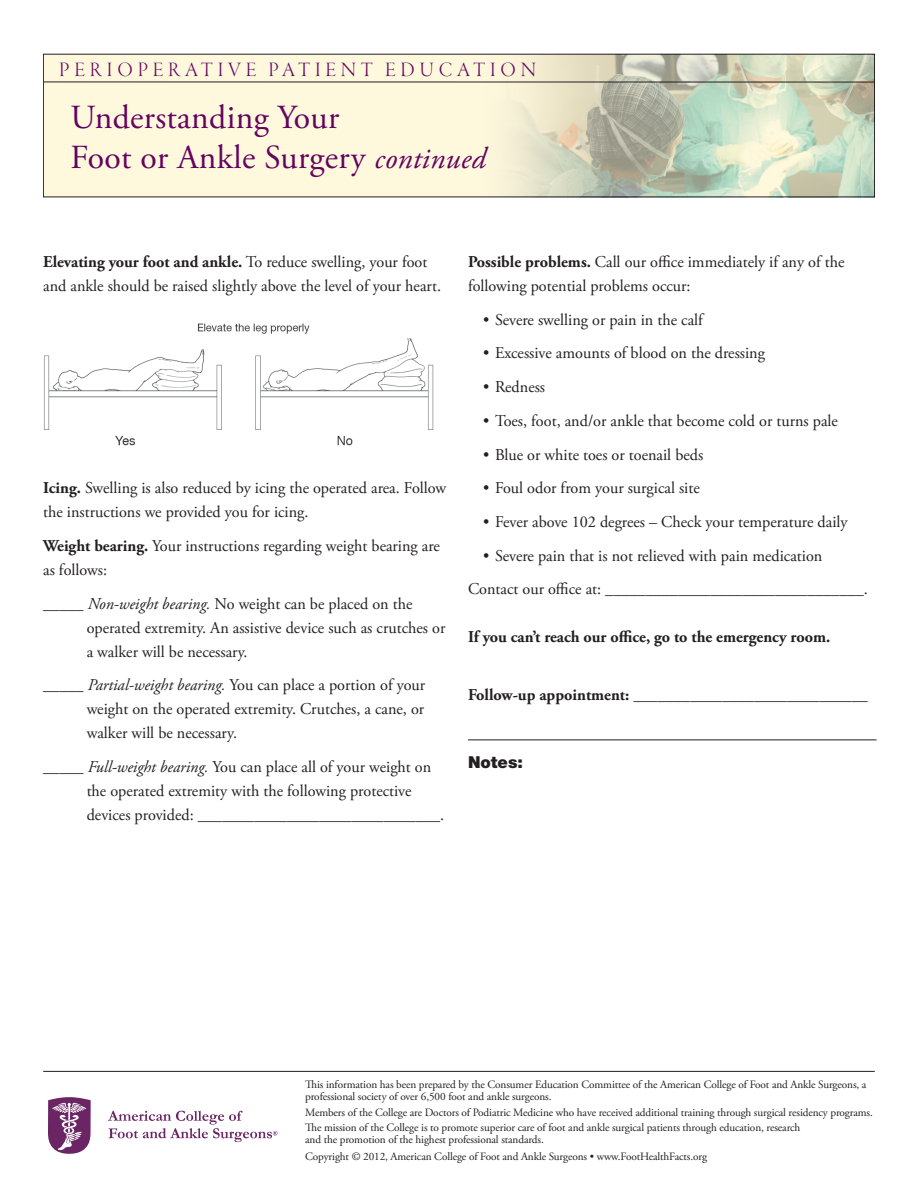
<style>
.page{position:relative;width:918px;height:1188px;background:#fff}
.page>*{position:absolute;margin:0;border:0;box-sizing:border-box;transform-origin:0 0}
.headertitle{font:33.6px/40.5px "Adobe Garamond Pro";letter-spacing:.01em;color:#65035f}
.t1{font:21px "Garamond Premr Pro Lt Disp";letter-spacing:.23em;color:#65035f}
.text1{font:16.5px/24px "Adobe Garamond Pro";color:#231f20}
.text1-2{font:700 16.5px "Adobe Garamond Pro";color:#231f20}
.text1-3{font:900 16.5px "Helvetica Neue";color:#231f20}
.text1-4{font:11.25px/12px "Adobe Garamond Pro";letter-spacing:-.01em;color:#231f20}
.s1{font-style:italic;font-size:30px}
.s2{font-weight:700}
.s3{font-style:italic}
</style>
<div class="page">
<svg style="left:43px;top:54px;width:832px;height:143px;background:#e5e4cb"></svg>
<hr style="left:43px;top:82px;width:832px;height:1px;background:#231f20">
<hr style="left:43px;top:1071px;width:832px;height:1px;background:#231f20">
<svg style="left:48px;top:1097px;width:43px;height:57px;background:#925f8e"></svg>
<svg style="left:108px;top:1111px;width:170px;height:31px"></svg>
<img style="left:44px;top:323px;width:390px;height:123px">
<hr style="left:468px;top:740px;width:409px;height:1px;background:#231f20">
<p class="t1" style="left:59px;top:58px;width:478px">PERIOPERATIVE PATIENT EDUCATION</p>
<p class="headertitle" style="left:71px;top:98px;width:417px">Understanding Your<br>Foot or Ankle Surgery <span class="s1">continued</span></p>
<p class="text1" style="left:43px;top:250px;width:399px"><span class="s2">Elevating your foot and ankle.</span> To reduce swelling, your foot and ankle should be raised slightly above the level of your heart.</p>
<p class="text1" style="left:43px;top:477px;width:405px"><span class="s2">Icing.</span> Swelling is also reduced by icing the operated area. Follow the instructions we provided you for icing.</p>
<p class="text1" style="left:43px;top:534px;width:398px"><span class="s2">Weight bearing.</span> Your instructions regarding weight bearing are as follows:</p>
<p class="text1" style="left:87px;top:592px;width:360px;text-indent:-44px">_____ <span class="s3">Non-weight bearing.</span> No weight can be placed on the operated extremity. An assistive device such as crutches or a walker will be necessary.</p>
<p class="text1" style="left:87px;top:674px;width:340px;text-align:justify;text-indent:-44px">_____ <span class="s3">Partial-weight bearing.</span> You can place a portion of your weight on the operated extremity. Crutches, a cane, or walker will be necessary.</p>
<p class="text1" style="left:87px;top:756px;width:359px;text-indent:-44px">_____ <span class="s3">Full-weight bearing.</span> You can place all of your weight on the operated extremity with the following protective devices provided: ______________________________.</p>
<p class="text1" style="left:468px;top:250px;width:378px"><span class="s2">Possible problems.</span> Call our office immediately if any of the following potential problems occur:</p>
<p class="text1" style="left:483px;top:308px;width:221px">• Severe swelling or pain in the calf</p>
<p class="text1" style="left:483px;top:342px;width:283px">• Excessive amounts of blood on the dressing</p>
<p class="text1" style="left:483px;top:375px;width:64px">• Redness</p>
<p class="text1" style="left:483px;top:409px;width:356px">• Toes, foot, and/or ankle that become cold or turns pale</p>
<p class="text1" style="left:483px;top:443px;width:222px">• Blue or white toes or toenail beds</p>
<p class="text1" style="left:483px;top:477px;width:218px">• Foul odor from your surgical site</p>
<p class="text1" style="left:483px;top:510px;width:366px">• Fever above 102 degrees – Check your temperature daily</p>
<p class="text1" style="left:483px;top:544px;width:341px">• Severe pain that is not relieved with pain medication</p>
<p class="text1" style="left:468px;top:578px;width:402px">Contact our office at: ________________________________.</p>
<p class="text1-2" style="left:468px;top:628px;width:364px">If you can’t reach our office, go to the emergency room.</p>
<p class="text1" style="left:468px;top:684px;width:401px"><span class="s2">Follow-up appointment:</span> _____________________________</p>
<p class="text1-3" style="left:468px;top:752px;width:57px">Notes:</p>
<p class="text1-4" style="left:305px;top:1079px;width:563px">This information has been prepared by the Consumer Education Committee of the American College of Foot and Ankle Surgeons, a professional society of over 6,500 foot and ankle surgeons.</p>
<p class="text1-4" style="left:305px;top:1106px;width:569px">Members of the College are Doctors of Podiatric Medicine who have received additional training through surgical residency programs.</p>
<p class="text1-4" style="left:305px;top:1122px;width:497px">The mission of the College is to promote superior care of foot and ankle surgical patients through education, research and the promotion of the highest professional standards.</p>
<p class="text1-4" style="left:305px;top:1151px;width:403px">Copyright © 2012, American College of Foot and Ankle Surgeons • www.FootHealthFacts.org</p>
</div>
